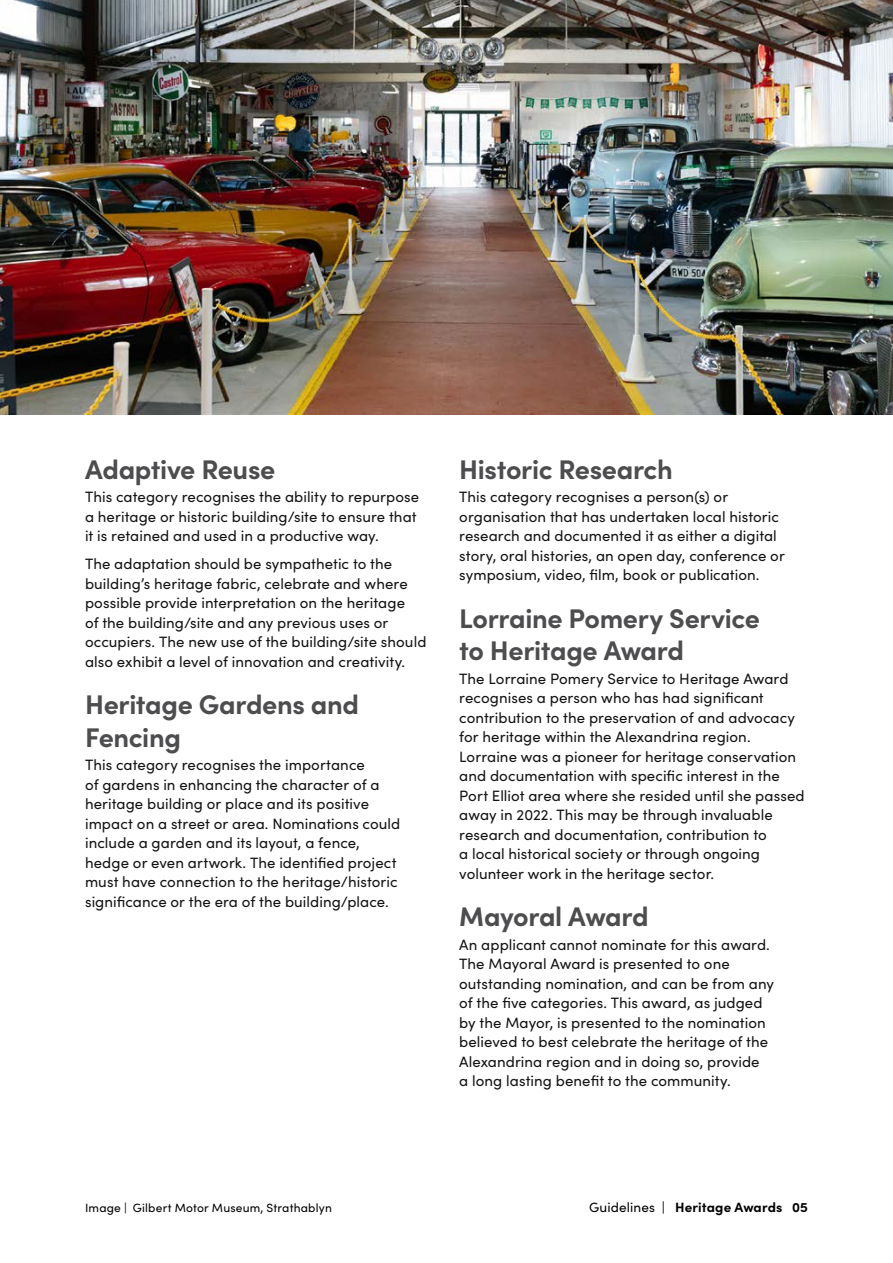
<style>
.page{position:relative;width:893px;height:1263px;background:#fff}
.page>*{position:absolute;margin:0;border:0;box-sizing:border-box;transform-origin:0 0}
.t1{font:700 27px/32.4px "Sofia Pro";letter-spacing:-.015em;color:#4d4d4f}
.Body{font:15px/19.5px "Sofia Pro";letter-spacing:.005em;color:#141414}
.t2{font:700 13.5px "Sofia Pro";letter-spacing:.01em;color:#000}
.Picture_caption{font:12px "Sofia Pro";letter-spacing:.015em;color:#000}
.s1{font-weight:400}
</style>
<div class="page">
<img style="left:0;top:0;width:893px;height:415px">
<h2 class="t1" style="left:85px;top:451px;width:192px">Adaptive Reuse</h2>
<p class="Body" style="left:85px;top:486px;width:336px">This category recognises the ability to repurpose a heritage or historic building/site to ensure that it is retained and used in a productive way.</p>
<p class="Body" style="left:85px;top:553px;width:343px">The adaptation should be sympathetic to the building’s heritage fabric, celebrate and where possible provide interpretation on the heritage<br>of the building/site and any previous uses or occupiers. The new use of the building/site should also exhibit a level of innovation and creativity.</p>
<h2 class="t1" style="left:85px;top:686px;width:275px">Heritage Gardens and<br>Fencing</h2>
<p class="Body" style="left:85px;top:754px;width:317px">This category recognises the importance<br>of gardens in enhancing the character of a heritage building or place and its positive impact on a street or area. Nominations could include a garden and its layout, a fence, hedge or even artwork. The identified project must have connection to the heritage/historic significance or the era of the building/place.</p>
<h2 class="t1" style="left:459px;top:451px;width:215px">Historic Research</h2>
<p class="Body" style="left:459px;top:486px;width:327px">This category recognises a person(s) or organisation that has undertaken local historic research and documented it as either a digital story, oral histories, an open day, conference or symposium, video, film, book or publication.</p>
<h2 class="t1" style="left:459px;top:600px;width:302px">Lorraine Pomery Service to Heritage Award</h2>
<p class="Body" style="left:459px;top:668px;width:347px">The Lorraine Pomery Service to Heritage Award recognises a person who has had significant contribution to the preservation of and advocacy for heritage within the Alexandrina region.<br>Lorraine was a pioneer for heritage conservation and documentation with specific interest in the Port Elliot area where she resided until she passed away in 2022. This may be through invaluable research and documentation, contribution to<br>a local historical society or through ongoing volunteer work in the heritage sector.</p>
<h2 class="t1" style="left:459px;top:898px;width:191px">Mayoral Award</h2>
<p class="Body" style="left:459px;top:934px;width:316px">An applicant cannot nominate for this award.<br>The Mayoral Award is presented to one outstanding nomination, and can be from any of the five categories. This award, as judged by the Mayor, is presented to the nomination believed to best celebrate the heritage of the Alexandrina region and in doing so, provide<br>a long lasting benefit to the community.</p>
<p class="Picture_caption" style="left:85px;top:1199px;width:248px">Image | Gilbert Motor Museum, Strathablyn</p>
<p class="t2" style="left:589px;top:1197px;width:220px"><span class="s1">Guidelines |</span> Heritage Awards 05</p>
</div>
